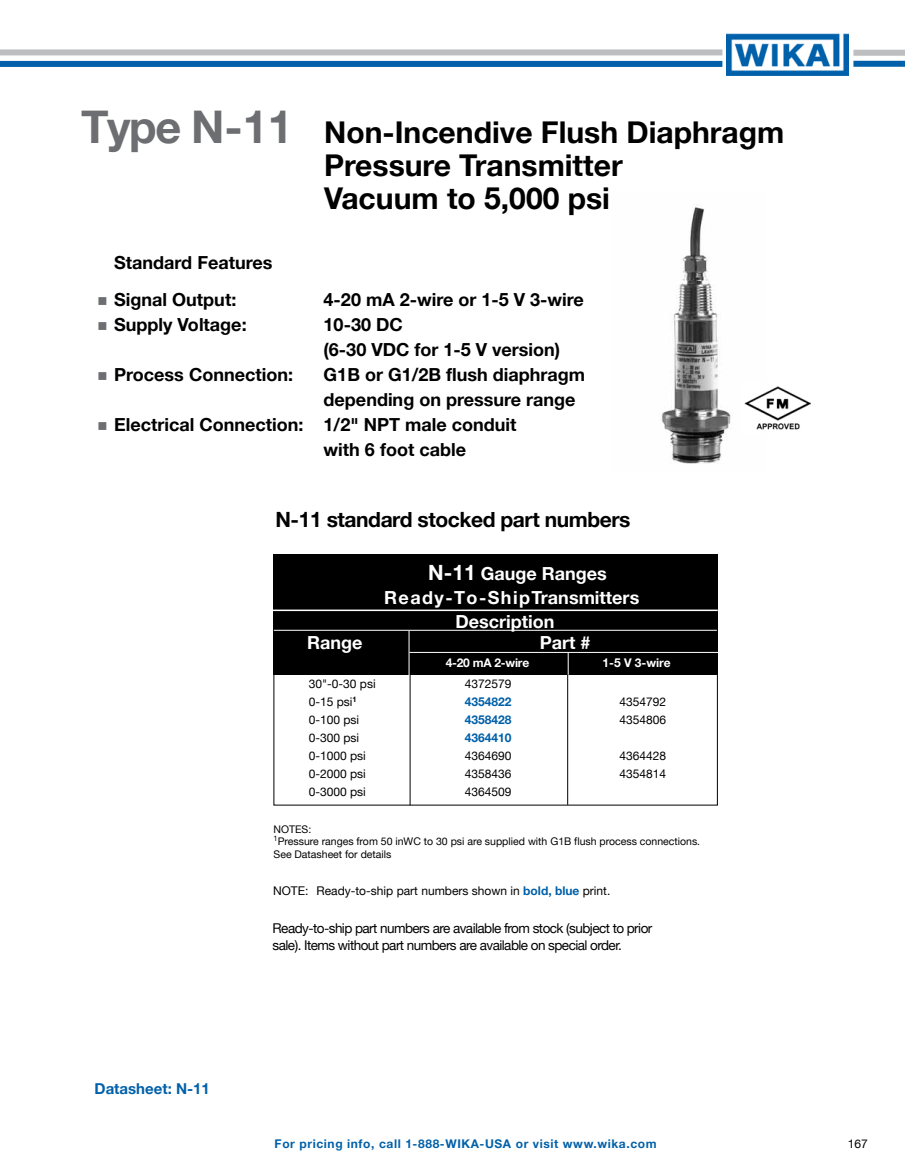
<style>
.page{position:relative;width:905px;height:1175px;background:#fff}
.page>*{position:absolute;margin:0;border:0;box-sizing:border-box;transform-origin:0 0}
.t1{font:700 30px/33px "Helvetica Neue";color:#000}
.t2{font:700 21px "Helvetica Neue";letter-spacing:-.02em;color:#000}
.t3{font:700 18px/25px "Helvetica Neue";color:#000}
.t4{font:700 18px "Helvetica Neue";color:#fff}
.t5{font:700 15px "Helvetica Neue";color:#0060a9}
.t6{font:13.5px/16.5px "Helvetica Neue";letter-spacing:-.04em;color:#000}
.t7{font:12px "Helvetica Neue";color:#000}
.t8{font:700 12px "Helvetica Neue";letter-spacing:.05em;color:#0060a9}
.t9{font:700 12px "Helvetica Neue";letter-spacing:-.02em;color:#fff}
.t10{font:700 12px "Helvetica Neue";color:#0060a9}
.t11{font:10.5px/12.6px "Helvetica Neue";color:#000}
.s1{font-size:45px;color:#6d6e71}
.s2{color:#6d6e71}
.s3{font-size:21px}
.s4{font-weight:700;color:#0060a9}
</style>
<div class="page">
<div style="left:0;top:49px;width:722px;height:6px;background:#bcbec0"></div>
<div style="left:0;top:61px;width:722px;height:6px;background:#0060a9"></div>
<img style="left:726px;top:34px;width:122px;height:42px">
<div style="left:853px;top:50px;width:51px;height:6px;background:#bcbec0"></div>
<div style="left:853px;top:61px;width:51px;height:6px;background:#0060a9"></div>
<img style="left:662px;top:204px;width:69px;height:260px">
<img style="left:744px;top:386px;width:67px;height:44px">
<div style="left:273px;top:555px;width:444px;height:120px;background:#000"></div>
<hr style="left:409px;top:672px;width:1px;height:133px;background:#000">
<hr style="left:567px;top:672px;width:1px;height:132px;background:#000">
<hr style="left:271px;top:609px;width:446px;height:2px;background:#fff">
<svg style="left:568px;top:653px;width:1px;height:21px"></svg>
<hr style="left:274px;top:630px;width:443px;height:1px;background:#fff">
<hr style="left:408px;top:630px;width:1px;height:45px;background:#fff">
<hr style="left:409px;top:652px;width:310px;height:1px;background:#fff">
<h1 class="t1" style="left:324px;top:115px;width:461px;text-indent:-243px"><span class="s1">Type N-11</span> Non-Incendive Flush Diaphragm<br>Pressure Transmitter<br>Vacuum to 5,000 psi</h1>
<p class="t3" style="left:114px;top:249px;width:160px">Standard Features</p>
<p class="t3" style="left:97px;top:286px;width:140px"><span class="s2">■</span> Signal Output:</p>
<p class="t3" style="left:323px;top:286px;width:261px">4-20 mA 2-wire or 1-5 V 3-wire</p>
<p class="t3" style="left:97px;top:311px;width:151px"><span class="s2">■</span> Supply Voltage:</p>
<p class="t3" style="left:323px;top:311px;width:238px">10-30 DC<br>(6-30 VDC for 1-5 V version)</p>
<p class="t3" style="left:97px;top:361px;width:197px"><span class="s2">■</span> Process Connection:</p>
<p class="t3" style="left:323px;top:361px;width:263px">G1B or G1/2B flush diaphragm depending on pressure range</p>
<p class="t3" style="left:323px;top:412px;width:194px;text-indent:-226px"><span class="s2">■</span> Electrical Connection: 1/2" NPT male conduit with 6 foot cable</p>
<p class="t2" style="left:275px;top:506px;width:356px">N-11 standard stocked part numbers</p>
<p class="t4" style="left:428px;top:563px;width:180px"><span class="s3">N-11</span> Gauge Ranges</p>
<p class="t4" style="left:384px;top:587px;width:256px">Ready-To-ShipTransmitters</p>
<p class="t4" style="left:455px;top:611px;width:100px">Description</p>
<p class="t4" style="left:307px;top:632px;width:57px">Range</p>
<p class="t4" style="left:540px;top:632px;width:52px">Part #</p>
<p class="t9" style="left:445px;top:655px;width:85px">4-20 mA 2-wire</p>
<p class="t9" style="left:602px;top:655px;width:70px">1-5 V 3-wire</p>
<p class="t7" style="left:309px;top:677px;width:68px">30"-0-30 psi</p>
<p class="t7" style="left:465px;top:677px;width:48px">4372579</p>
<p class="t7" style="left:309px;top:695px;width:49px">0-15 psi<sup>1</sup></p>
<p class="t10" style="left:465px;top:694px;width:48px">4354822</p>
<p class="t7" style="left:619px;top:695px;width:48px">4354792</p>
<p class="t7" style="left:309px;top:713px;width:52px">0-100 psi</p>
<p class="t10" style="left:465px;top:712px;width:48px">4358428</p>
<p class="t7" style="left:619px;top:713px;width:48px">4354806</p>
<p class="t7" style="left:309px;top:731px;width:52px">0-300 psi</p>
<p class="t10" style="left:465px;top:730px;width:48px">4364410</p>
<p class="t7" style="left:309px;top:749px;width:59px">0-1000 psi</p>
<p class="t7" style="left:465px;top:749px;width:48px">4364690</p>
<p class="t7" style="left:619px;top:749px;width:48px">4364428</p>
<p class="t7" style="left:309px;top:767px;width:59px">0-2000 psi</p>
<p class="t7" style="left:465px;top:767px;width:48px">4358436</p>
<p class="t7" style="left:619px;top:767px;width:48px">4354814</p>
<p class="t7" style="left:309px;top:785px;width:59px">0-3000 psi</p>
<p class="t7" style="left:465px;top:785px;width:48px">4364509</p>
<p class="t11" style="left:273px;top:822px;width:428px">NOTES:<br><sup>1</sup>Pressure ranges from 50 inWC to 30 psi are supplied with G1B flush process connections.<br>See Datasheet for details</p>
<p class="t7" style="left:273px;top:883px;width:339px">NOTE: Ready-to-ship part numbers shown in <span class="s4">bold, blue</span> print.</p>
<p class="t5" style="left:95px;top:1079px;width:117px">Datasheet: N-11</p>
<p class="t6" style="left:272px;top:920px;width:381px">Ready-to-ship part numbers are available from stock (subject to prior sale). Items without part numbers are available on special order.</p>
<p class="t8" style="left:275px;top:1136px;width:383px">For pricing info, call 1-888-WIKA-USA or visit www.wika.com</p>
<p class="t7" style="left:847px;top:1136px;width:22px">167</p>
</div>
